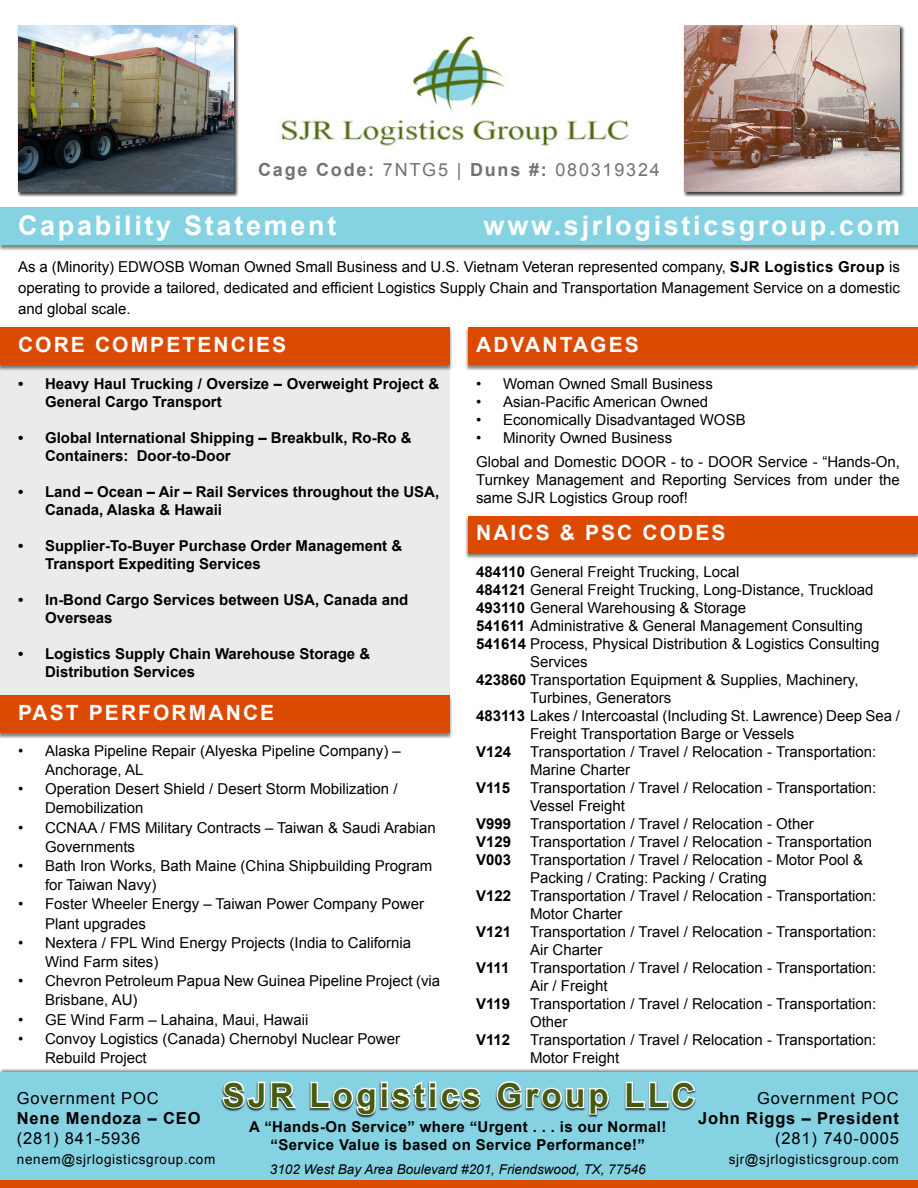
<style>
.page{position:relative;width:918px;height:1188px;background:#fff}
.page>*{position:absolute;margin:0;border:0;box-sizing:border-box;transform-origin:0 0}
.t1{font:700 33px "Arial";letter-spacing:.1em;color:#475b0f}
.t2{font:700 27px "Arial";letter-spacing:.1em;color:#fff}
.t3{font:700 21px "Arial";letter-spacing:.1em;color:#fff}
.t4{font:700 18px "Arial";letter-spacing:.1em;color:#717275}
.t5{font:16.5px "Arial";letter-spacing:.05em;color:#000}
.t6{font:700 16.5px "Arial";letter-spacing:.05em;color:#000}
.t7{font:15px/18px "Arial";color:#000}
.t8{font:700 15px/18px "Arial";color:#000}
.t9{font:700 15px/18px "Arial";letter-spacing:.025em;color:#000;text-align:center}
.t10{font:13.5px "Arial";letter-spacing:.05em;color:#000}
.t11{font:italic 13.5px "Arial";color:#000}
.s1{font-weight:400}
.s2{font-weight:700}
</style>
<div class="page">
<div style="left:0;top:333px;width:450px;height:370px;background:#ebebec"></div>
<div style="left:0;top:208px;width:918px;height:43px;background:#000;opacity:.48"></div>
<div style="left:0;top:208px;width:918px;height:37px;background:#84d2e2"></div>
<div style="left:0;top:327px;width:453px;height:44px;background:#000;opacity:.5"></div>
<div style="left:0;top:327px;width:450px;height:38px;background:#dc4900"></div>
<div style="left:0;top:696px;width:453px;height:43px;background:#000;opacity:.5"></div>
<div style="left:0;top:696px;width:450px;height:37px;background:#dc4900"></div>
<div style="left:465px;top:327px;width:453px;height:44px;background:#000;opacity:.5"></div>
<div style="left:468px;top:327px;width:450px;height:38px;background:#dc4900"></div>
<div style="left:465px;top:516px;width:453px;height:44px;background:#000;opacity:.5"></div>
<div style="left:468px;top:516px;width:450px;height:38px;background:#dc4900"></div>
<div style="left:0;top:1068px;width:918px;height:120px;background:#000;opacity:.5"></div>
<div style="left:0;top:1073px;width:918px;height:115px;background:#84d2e2"></div>
<div style="left:0;top:1180px;width:918px;height:8px;background:#dc4900"></div>
<div style="left:17px;top:25px;width:222px;height:172px;background:#000;opacity:.75"></div>
<img style="left:18px;top:26px;width:216px;height:166px">
<div style="left:683px;top:25px;width:222px;height:172px;background:#000;opacity:.75"></div>
<img style="left:684px;top:26px;width:216px;height:166px">
<svg style="left:221px;top:1081px;width:75px;height:30px"></svg>
<svg style="left:309px;top:1081px;width:172px;height:36px"></svg>
<svg style="left:495px;top:1081px;width:115px;height:35px"></svg>
<svg style="left:624px;top:1081px;width:72px;height:29px"></svg>
<img style="left:281px;top:35px;width:348px;height:111px">
<p class="t4" style="left:258px;top:157px;width:403px">Cage Code: <span class="s1">7NTG5 |</span> Duns #: <span class="s1">080319324</span></p>
<h2 class="t2" style="left:484px;top:207px;width:418px">www.sjrlogisticsgroup.com</h2>
<h2 class="t2" style="left:18px;top:207px;width:320px">Capability Statement</h2>
<p class="t7" style="left:18px;top:256px;width:883px;line-height:21px;text-align:justify">As a (Minority) EDWOSB Woman Owned Small Business and U.S. Vietnam Veteran represented company, <span class="s2">SJR Logistics Group</span> is operating to provide a tailored, dedicated and efficient Logistics Supply Chain and Transportation Management Service on a domestic and global scale.</p>
<h3 class="t3" style="left:18px;top:330px;width:270px">CORE COMPETENCIES</h3>
<p class="t8" style="left:45px;top:375px;width:396px;text-indent:-27px">• Heavy Haul Trucking / Oversize – Overweight Project &amp;<br>General Cargo Transport</p>
<p class="t8" style="left:45px;top:429px;width:368px;text-indent:-27px">• Global International Shipping – Breakbulk, Ro-Ro &amp;<br>Containers: Door-to-Door</p>
<p class="t8" style="left:45px;top:483px;width:396px;text-indent:-27px">• Land – Ocean – Air – Rail Services throughout the USA,<br>Canada, Alaska &amp; Hawaii</p>
<p class="t8" style="left:45px;top:537px;width:359px;text-indent:-27px">• Supplier-To-Buyer Purchase Order Management &amp;<br>Transport Expediting Services</p>
<p class="t8" style="left:45px;top:591px;width:365px;text-indent:-27px">• In-Bond Cargo Services between USA, Canada and<br>Overseas</p>
<p class="t8" style="left:45px;top:645px;width:327px;text-indent:-27px">• Logistics Supply Chain Warehouse Storage &amp;<br>Distribution Services</p>
<h3 class="t3" style="left:18px;top:699px;width:258px">PAST PERFORMANCE</h3>
<p class="t7" style="left:45px;top:741px;width:357px;line-height:19.2px;text-indent:-27px">• Alaska Pipeline Repair (Alyeska Pipeline Company) –<br>Anchorage, AL</p>
<p class="t7" style="left:45px;top:780px;width:354px;line-height:19.2px;text-indent:-27px">• Operation Desert Shield / Desert Storm Mobilization /<br>Demobilization</p>
<p class="t7" style="left:45px;top:818px;width:392px;line-height:19.2px;text-indent:-27px">• CCNAA / FMS Military Contracts – Taiwan &amp; Saudi Arabian<br>Governments</p>
<p class="t7" style="left:45px;top:856px;width:389px;line-height:19.2px;text-indent:-27px">• Bath Iron Works, Bath Maine (China Shipbuilding Program for Taiwan Navy)</p>
<p class="t7" style="left:45px;top:895px;width:381px;line-height:19.2px;text-indent:-27px">• Foster Wheeler Energy – Taiwan Power Company Power<br>Plant upgrades</p>
<p class="t7" style="left:45px;top:933px;width:368px;line-height:19.2px;text-indent:-27px">• Nextera / FPL Wind Energy Projects (India to California<br>Wind Farm sites)</p>
<p class="t7" style="left:45px;top:972px;width:397px;line-height:19.2px;text-indent:-27px">• Chevron Petroleum Papua New Guinea Pipeline Project (via<br>Brisbane, AU)</p>
<p class="t7" style="left:18px;top:1011px;width:292px">• GE Wind Farm – Lahaina, Maui, Hawaii</p>
<p class="t7" style="left:45px;top:1029px;width:357px;line-height:19.2px;text-indent:-27px">• Convoy Logistics (Canada) Chernobyl Nuclear Power<br>Rebuild Project</p>
<h3 class="t3" style="left:476px;top:331px;width:164px">ADVANTAGES</h3>
<p class="t7" style="left:476px;top:375px;width:238px">• Woman Owned Small Business</p>
<p class="t7" style="left:476px;top:393px;width:234px">• Asian-Pacific American Owned</p>
<p class="t7" style="left:476px;top:411px;width:271px">• Economically Disadvantaged WOSB</p>
<p class="t7" style="left:476px;top:426px;width:425px;line-height:23.4px">• Minority Owned Business<br>Global and Domestic DOOR - to - DOOR Service - “Hands-On,</p>
<p class="t7" style="left:476px;top:470px;width:425px">Turnkey Management and Reporting Services from under the same SJR Logistics Group roof!</p>
<h3 class="t3" style="left:476px;top:519px;width:251px">NAICS &amp; PSC CODES</h3>
<p class="t7" style="left:476px;top:563px;width:265px"><span class="s2">484110</span> General Freight Trucking, Local</p>
<p class="t7" style="left:476px;top:581px;width:399px"><span class="s2">484121</span> General Freight Trucking, Long-Distance, Truckload</p>
<p class="t7" style="left:476px;top:599px;width:272px"><span class="s2">493110</span> General Warehousing &amp; Storage</p>
<p class="t7" style="left:476px;top:617px;width:388px"><span class="s2">541611</span> Administrative &amp; General Management Consulting</p>
<p class="t7" style="left:476px;top:635px;width:405px"><span class="s2">541614</span> Process, Physical Distribution &amp; Logistics Consulting</p>
<p class="t7" style="left:530px;top:653px;width:59px">Services</p>
<p class="t7" style="left:476px;top:671px;width:384px"><span class="s2">423860</span> Transportation Equipment &amp; Supplies, Machinery,</p>
<p class="t7" style="left:530px;top:689px;width:143px">Turbines, Generators</p>
<p class="t7" style="left:476px;top:707px;width:425px"><span class="s2">483113</span> Lakes / Intercoastal (Including St. Lawrence) Deep Sea /</p>
<p class="t7" style="left:530px;top:725px;width:266px">Freight Transportation Barge or Vessels</p>
<p class="t8" style="left:476px;top:743px;width:37px">V124</p>
<p class="t7" style="left:530px;top:743px;width:348px">Transportation / Travel / Relocation - Transportation:<br>Marine Charter</p>
<p class="t8" style="left:476px;top:779px;width:36px">V115</p>
<p class="t7" style="left:530px;top:779px;width:348px">Transportation / Travel / Relocation - Transportation:<br>Vessel Freight</p>
<p class="t8" style="left:476px;top:815px;width:37px">V999</p>
<p class="t7" style="left:530px;top:815px;width:285px">Transportation / Travel / Relocation - Other</p>
<p class="t8" style="left:476px;top:833px;width:37px">V129</p>
<p class="t7" style="left:530px;top:833px;width:344px">Transportation / Travel / Relocation - Transportation</p>
<p class="t8" style="left:476px;top:851px;width:37px">V003</p>
<p class="t7" style="left:530px;top:851px;width:334px">Transportation / Travel / Relocation - Motor Pool &amp;<br>Packing / Crating: Packing / Crating</p>
<p class="t8" style="left:476px;top:887px;width:37px">V122</p>
<p class="t7" style="left:530px;top:887px;width:348px">Transportation / Travel / Relocation - Transportation:<br>Motor Charter</p>
<p class="t8" style="left:476px;top:923px;width:37px">V121</p>
<p class="t7" style="left:530px;top:923px;width:348px">Transportation / Travel / Relocation - Transportation:<br>Air Charter</p>
<p class="t8" style="left:476px;top:959px;width:35px">V111</p>
<p class="t7" style="left:530px;top:959px;width:348px">Transportation / Travel / Relocation - Transportation:<br>Air / Freight</p>
<p class="t8" style="left:476px;top:995px;width:36px">V119</p>
<p class="t7" style="left:530px;top:995px;width:348px">Transportation / Travel / Relocation - Transportation:<br>Other</p>
<p class="t8" style="left:476px;top:1031px;width:36px">V112</p>
<p class="t7" style="left:530px;top:1031px;width:348px">Transportation / Travel / Relocation - Transportation:<br>Motor Freight</p>
<p class="t5" style="left:17px;top:1087px;width:143px">Government POC</p>
<h1 class="t1" style="left:223px;top:1073px;width:474px">SJR Logistics Group LLC</h1>
<p class="t6" style="left:17px;top:1107px;width:185px">Nene Mendoza – CEO</p>
<p class="t5" style="left:17px;top:1128px;width:125px">(281) 841-5936</p>
<p class="t10" style="left:17px;top:1151px;width:200px">nenem@sjrlogisticsgroup.com</p>
<p class="t5" style="left:757px;top:1087px;width:143px">Government POC</p>
<p class="t6" style="left:698px;top:1107px;width:202px">John Riggs – President</p>
<p class="t5" style="left:775px;top:1128px;width:125px">(281) 740-0005</p>
<p class="t10" style="left:729px;top:1151px;width:172px">sjr@sjrlogisticsgroup.com</p>
<p class="t9" style="left:249px;top:1118px;width:419px">A “Hands-On Service” where “Urgent . . . is our Normal! “Service Value is based on Service Performance!”</p>
<p class="t11" style="left:270px;top:1161px;width:377px">3102 West Bay Area Boulevard #201, Friendswood, TX, 77546</p>
</div>
